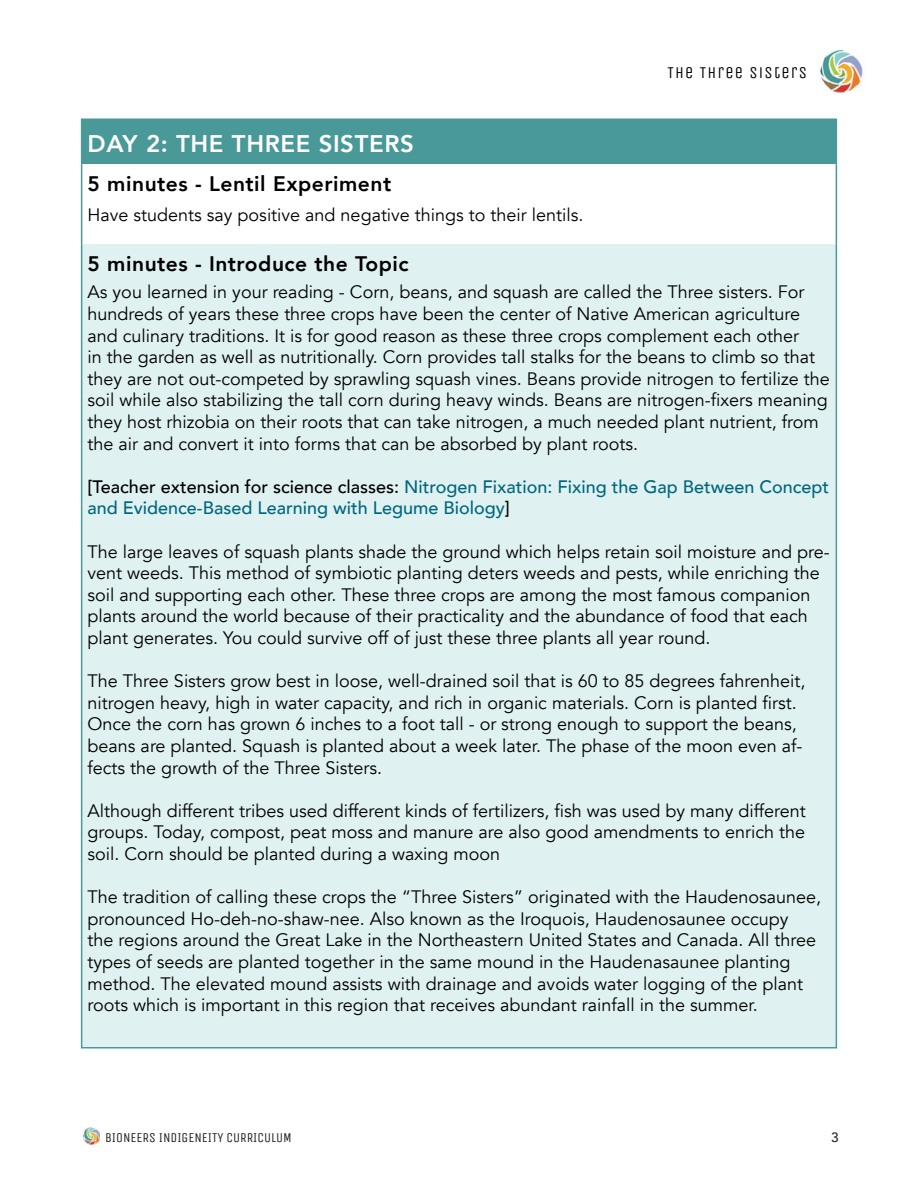
<style>
.page{position:relative;width:918px;height:1188px;background:#fff}
.page>*{position:absolute;margin:0;border:0;box-sizing:border-box;transform-origin:0 0}
.t1{font:800 24px "Avenir";letter-spacing:.025em;color:#fff}
.t2{font:800 21px "Avenir";letter-spacing:.025em;color:#000}
.t3{font:18px/21.6px "Avenir";color:#000}
.t4{font:500 18px/21.6px "Avenir";color:#00667e}
.t5{font:16.5px "Unica One";letter-spacing:.075em;color:#000}
.t6{font:13.5px "Unica One";color:#231f20}
.t7{font:500 13.5px "Avenir";color:#231f20}
.s1{color:#000}
</style>
<div class="page">
<img style="left:819px;top:49px;width:44px;height:44px">
<img style="left:82px;top:1127px;width:17px;height:17px">
<div style="left:82px;top:119px;width:754px;height:45px;background:#489997"></div>
<div style="left:82px;top:244px;width:754px;height:804px;background:#dff1f0"></div>
<hr style="left:81px;top:1047px;width:756px;height:1px;background:#489997">
<hr style="left:81px;top:118px;width:756px;height:2px;background:#489997">
<hr style="left:81px;top:120px;width:1px;height:44px;background:#489997">
<hr style="left:836px;top:120px;width:1px;height:44px;background:#489997">
<hr style="left:81px;top:164px;width:1px;height:80px;background:#489997">
<hr style="left:836px;top:164px;width:1px;height:80px;background:#489997">
<hr style="left:81px;top:244px;width:1px;height:803px;background:#489997">
<hr style="left:836px;top:244px;width:1px;height:803px;background:#489997">
<p class="t5" style="left:668px;top:63px;width:141px">THE THREE SISTERS</p>
<h1 class="t1" style="left:88px;top:125px;width:328px">DAY 2: THE THREE SISTERS</h1>
<p class="t2" style="left:88px;top:168px;width:305px">5 minutes - Lentil Experiment</p>
<p class="t3" style="left:88px;top:205px;width:497px">Have students say positive and negative things to their lentils.</p>
<p class="t2" style="left:88px;top:248px;width:323px">5 minutes - Introduce the Topic</p>
<p class="t3" style="left:88px;top:282px;width:744px">As you learned in your reading - Corn, beans, and squash are called the Three sisters. For hundreds of years these three crops have been the center of Native American agriculture and culinary traditions. It is for good reason as these three crops complement each other<br>in the garden as well as nutritionally. Corn provides tall stalks for the beans to climb so that they are not out-competed by sprawling squash vines. Beans provide nitrogen to fertilize the soil while also stabilizing the tall corn during heavy winds. Beans are nitrogen-fixers meaning they host rhizobia on their roots that can take nitrogen, a much needed plant nutrient, from the air and convert it into forms that can be absorbed by plant roots.</p>
<p class="t4" style="left:88px;top:475px;width:743px"><span class="s1">[Teacher extension for science classes:</span> Nitrogen Fixation: Fixing the Gap Between Concept and Evidence-Based Learning with Legume Biology<span class="s1">]</span></p>
<p class="t3" style="left:88px;top:541px;width:744px">The large leaves of squash plants shade the ground which helps retain soil moisture and pre&shy;vent weeds. This method of symbiotic planting deters weeds and pests, while enriching the soil and supporting each other. These three crops are among the most famous companion plants around the world because of their practicality and the abundance of food that each plant generates. You could survive off of just these three plants all year round.</p>
<p class="t3" style="left:88px;top:670px;width:719px">The Three Sisters grow best in loose, well-drained soil that is 60 to 85 degrees fahrenheit, nitrogen heavy, high in water capacity, and rich in organic materials. Corn is planted first.<br>Once the corn has grown 6 inches to a foot tall - or strong enough to support the beans, beans are planted. Squash is planted about a week later. The phase of the moon even af&shy;fects the growth of the Three Sisters.</p>
<p class="t3" style="left:88px;top:800px;width:720px;text-align:justify">Although different tribes used different kinds of fertilizers, fish was used by many different groups. Today, compost, peat moss and manure are also good amendments to enrich the soil. Corn should be planted during a waxing moon</p>
<p class="t3" style="left:88px;top:886px;width:735px">The tradition of calling these crops the “Three Sisters” originated with the Haudenosaunee, pronounced Ho-deh-no-shaw-nee. Also known as the Iroquois, Haudenosaunee occupy<br>the regions around the Great Lake in the Northeastern United States and Canada. All three types of seeds are planted together in the same mound in the Haudenasaunee planting method. The elevated mound assists with drainage and avoids water logging of the plant roots which is important in this region that receives abundant rainfall in the summer.</p>
<p class="t6" style="left:105px;top:1129px;width:188px">BIONEERS INDIGENEITY CURRICULUM</p>
<p class="t7" style="left:831px;top:1125px;width:9px">3</p>
</div>
